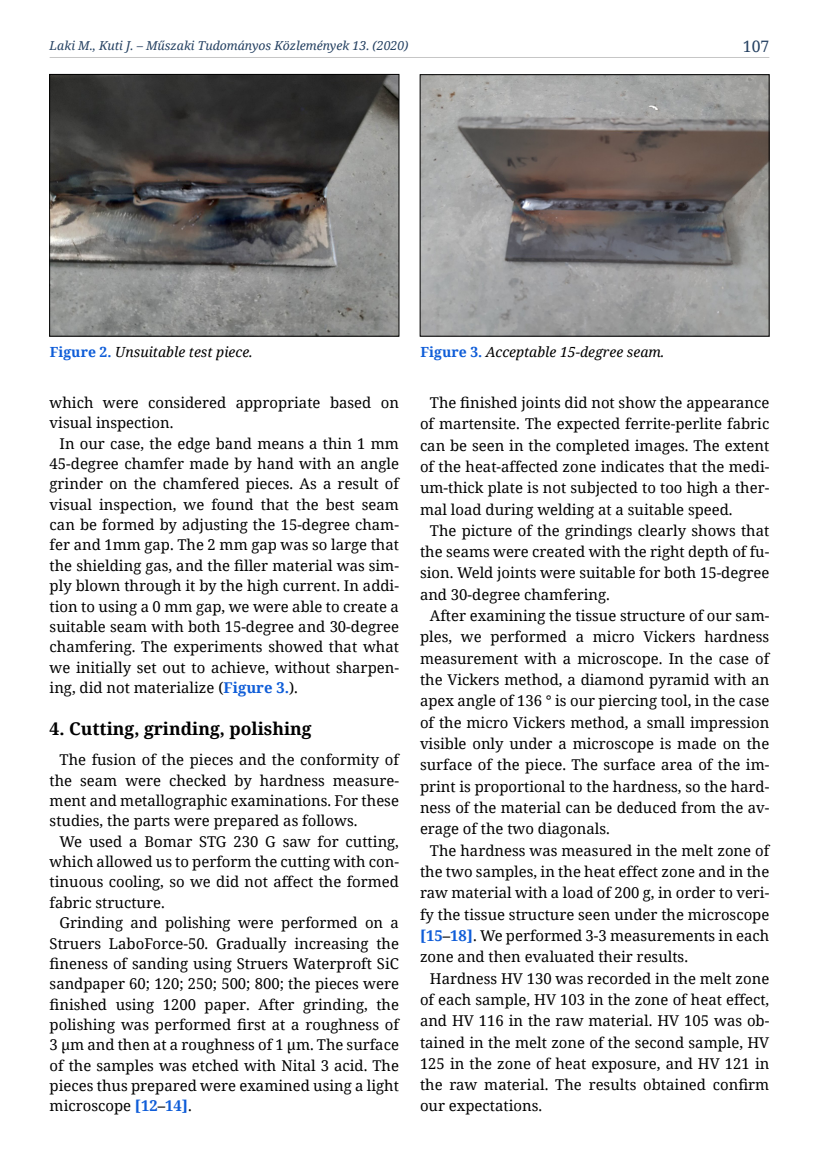
<style>
.page{position:relative;width:819px;height:1161px;background:#fff}
.page>*{position:absolute;margin:0;border:0;box-sizing:border-box;transform-origin:0 0}
.t1{font:700 17.5px "Noto Serif";color:#000}
.t2{font:15.75px "Noto Serif";color:#244061}
.t3{font:14.88px/21.3px "Noto Serif";color:#000;text-align:justify}
.t4{font:italic 14px "Noto Serif";color:#000}
.t5{font:italic 12.25px "Noto Serif";color:#244061}
.s1{font-weight:700;font-style:normal;color:#0f5dd8}
.s2{font-weight:700;color:#0f5dd8}
.s3{font-weight:700}
</style>
<div class="page">
<hr style="left:50px;top:57px;width:719px;height:1px;background:#c6c6c6">
<img style="left:51px;top:76px;width:346px;height:258px">
<div style="left:49px;top:74px;width:350px;height:262px;border:1px solid #000"></div>
<img style="left:422px;top:76px;width:345px;height:258px">
<p class="t5" style="left:50px;top:37px;width:360px">Laki M., Kuti J. – Műszaki Tudományos Közlemények 13. (2020)</p>
<p class="t2" style="left:742px;top:35px;width:28px">107</p>
<p class="t4" style="left:50px;top:342px;width:204px"><span class="s1">Figure 2.</span> Unsuitable test piece.</p>
<p class="t4" style="left:420px;top:342px;width:245px"><span class="s1">Figure 3.</span> Acceptable 15-degree seam.</p>
<p class="t3" style="left:50px;top:392px;width:351px;line-height:20.3px">which were considered appropriate based on visual inspection.</p>
<p class="t3" style="left:50px;top:432px;width:351px;line-height:20.3px;text-indent:10px">In our case, the edge band means a thin 1 mm 45-degree chamfer made by hand with an angle grinder on the chamfered pieces. As a result of visual inspection, we found that the best seam can be formed by adjusting the 15-degree cham&shy;fer and 1mm gap. The 2 mm gap was so large that the shielding gas, and the filler material was sim&shy;ply blown through it by the high current. In addi&shy;tion to using a 0 mm gap, we were able to create a suitable seam with both 15-degree and 30-degree chamfering. The experiments showed that what we initially set out to achieve, without sharpen&shy;ing, did not materialize (<span class="s2">Figure 3.</span>).</p>
<p class="t1" style="left:50px;top:716px;width:263px">4. Cutting, grinding, polishing</p>
<p class="t3" style="left:50px;top:749px;width:351px;line-height:20.3px;text-indent:10px">The fusion of the pieces and the conformity of the seam were checked by hardness measure&shy;ment and metallographic examinations. For these studies, the parts were prepared as follows.</p>
<p class="t3" style="left:50px;top:830px;width:351px;line-height:20.3px;text-indent:10px">We used a Bomar STG 230 G saw for cutting, which allowed us to perform the cutting with con&shy;tinuous cooling, so we did not affect the formed fabric structure.</p>
<p class="t3" style="left:50px;top:912px;width:351px;line-height:20.3px;text-indent:10px">Grinding and polishing were performed on a Struers LaboForce-50. Gradually increasing the fineness of sanding using Struers Waterproft SiC sandpaper 60; 120; 250; 500; 800; the pieces were finished using 1200 paper. After grinding, the polishing was performed first at a roughness of 3 µm and then at a roughness of 1 µm. The surface of the samples was etched with Nital 3 acid. The pieces thus prepared were examined using a light microscope <span class="s2">[12</span><span class="s3">–</span><span class="s2">14]</span>.</p>
<p class="t3" style="left:420px;top:391px;width:351px;text-indent:10px">The finished joints did not show the appearance of martensite. The expected ferrite-perlite fabric can be seen in the completed images. The extent of the heat-affected zone indicates that the medi&shy;um-thick plate is not subjected to too high a ther&shy;mal load during welding at a suitable speed.</p>
<p class="t3" style="left:420px;top:519px;width:351px;text-indent:10px">The picture of the grindings clearly shows that the seams were created with the right depth of fu&shy;sion. Weld joints were suitable for both 15-degree and 30-degree chamfering.</p>
<p class="t3" style="left:420px;top:604px;width:351px;text-indent:10px">After examining the tissue structure of our sam&shy;ples, we performed a micro Vickers hardness measurement with a microscope. In the case of the Vickers method, a diamond pyramid with an apex angle of 136 ° is our piercing tool, in the case of the micro Vickers method, a small impression visible only under a microscope is made on the surface of the piece. The surface area of the im&shy;print is proportional to the hardness, so the hard&shy;ness of the material can be deduced from the av&shy;erage of the two diagonals.</p>
<p class="t3" style="left:420px;top:839px;width:351px;text-indent:10px">The hardness was measured in the melt zone of the two samples, in the heat effect zone and in the raw material with a load of 200 g, in order to veri&shy;fy the tissue structure seen under the microscope <span class="s2">[15</span><span class="s3">–</span><span class="s2">18]</span>. We performed 3-3 measurements in each zone and then evaluated their results.</p>
<p class="t3" style="left:420px;top:967px;width:351px;text-indent:10px">Hardness HV 130 was recorded in the melt zone of each sample, HV 103 in the zone of heat effect, and HV 116 in the raw material. HV 105 was ob&shy;tained in the melt zone of the second sample, HV 125 in the zone of heat exposure, and HV 121 in the raw material. The results obtained confirm our expectations.</p>
</div>
